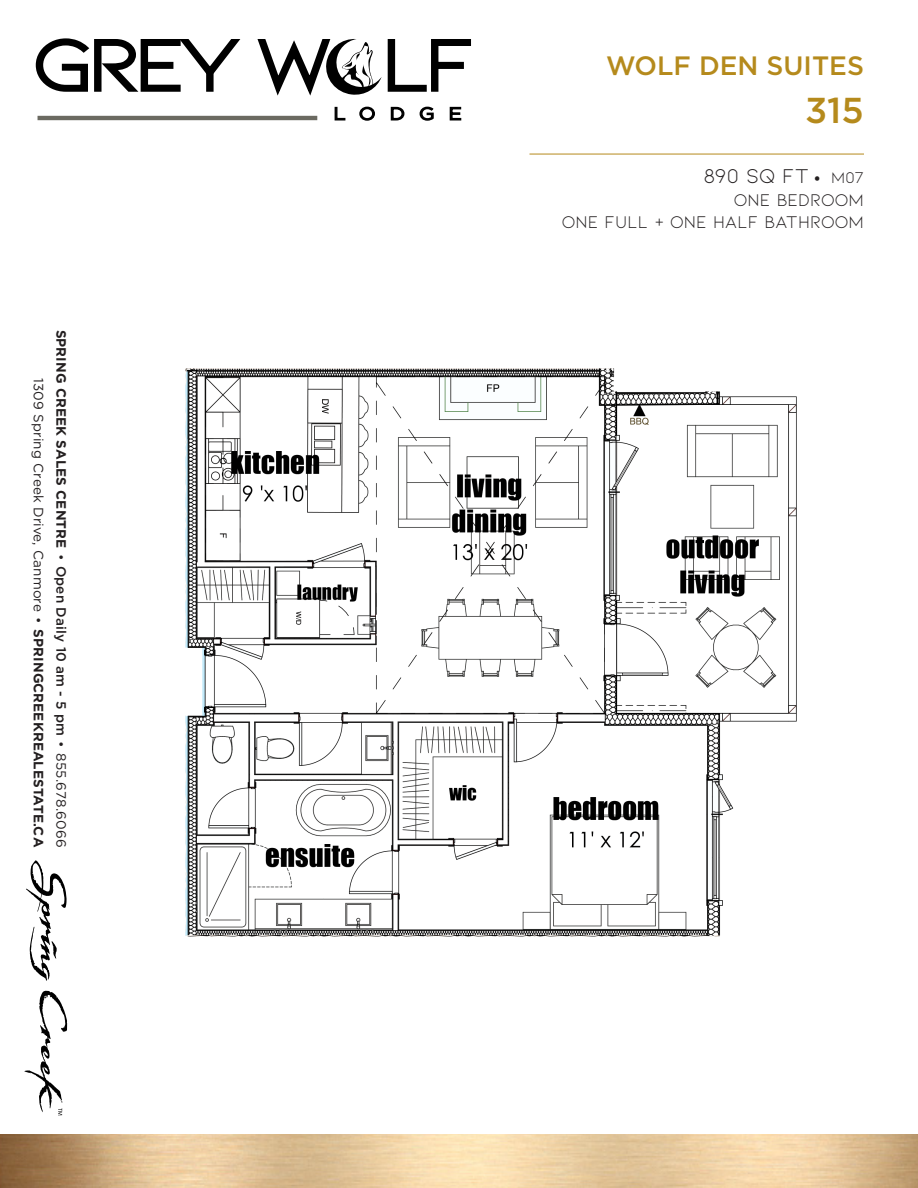
<style>
.page{position:relative;width:918px;height:1188px;background:#fff}
.page>*{position:absolute;margin:0;border:0;box-sizing:border-box;transform-origin:0 0}
.t1{font:500 36px "Gotham";color:#b58a1c}
.t2{font:500 26.55px "Gotham";color:#b58a1c}
.t3{font:21.3px "Kiona";letter-spacing:-.01em;color:#231f20}
.t4{font:18px "Kiona";letter-spacing:.005em;color:#231f20}
.t5{font:700 13.5px "Gotham";letter-spacing:.01em;color:#231f20}
.t6{font:13.5px "Gotham";letter-spacing:.01em;color:#231f20}
.s1{font-weight:700}
.s2{font-weight:400}
.s3{font-weight:500}
.s4{font-family:"Athelas";font-size:18px}
.s5{font-size:16.5px}
</style>
<div class="page">
<svg style="left:35px;top:38px;width:206px;height:54px"></svg>
<svg style="left:334px;top:106px;width:12px;height:15px"></svg>
<svg style="left:359px;top:106px;width:16px;height:15px"></svg>
<svg style="left:390px;top:106px;width:15px;height:15px"></svg>
<svg style="left:419px;top:106px;width:15px;height:15px"></svg>
<svg style="left:449px;top:106px;width:13px;height:15px"></svg>
<hr style="left:38px;top:116px;width:279px;height:4px;background:#6b6a61">
<svg style="left:257px;top:39px;width:214px;height:57px"></svg>
<img style="left:0;top:1134px;width:918px;height:54px">
<svg style="left:26px;top:860px;width:41px;height:121px"></svg>
<svg style="left:25px;top:991px;width:42px;height:124px"></svg>
<img style="left:185px;top:368px;width:612px;height:569px">
<hr style="left:530px;top:154px;width:334px;height:1px;background:#b58a1c">
<p class="t6" style="left:47px;top:378px;width:471px;rotate:90deg">1309 Spring Creek Drive, Canmore • <span class="s1">SPRINGCREEKREALESTATE.CA</span></p>
<p class="t5" style="left:70px;top:330px;width:519px;rotate:90deg">SPRING CREEK SALES CENTRE <span class="s2">•</span> <span class="s3">Open Daily 10 am - 5 pm</span> <span class="s2">• 855.678.6066</span></p>
<p class="t2" style="left:606px;top:48px;width:259px">WOLF DEN SUITES</p>
<p class="t1" style="left:805px;top:87px;width:60px">315</p>
<p class="t3" style="left:703px;top:164px;width:162px">890 SQ FT <span class="s4">•</span> <span class="s5">M07</span></p>
<p class="t4" style="left:734px;top:190px;width:132px">ONE BEDROOM</p>
<p class="t4" style="left:562px;top:212px;width:304px">ONE FULL + ONE HALF BATHROOM</p>
</div>
